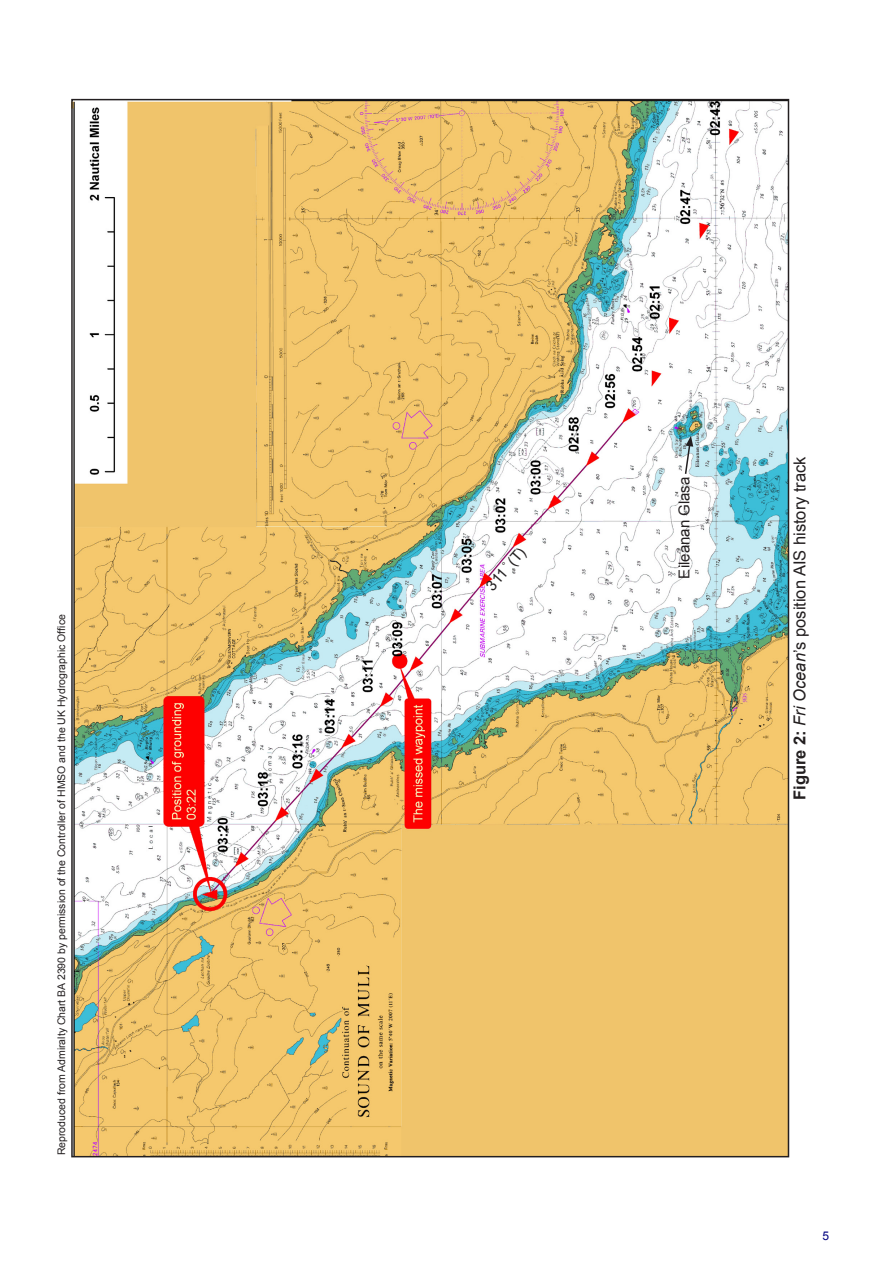
<style>
.page{position:relative;width:893px;height:1263px;background:#fff}
.page>*{position:absolute;margin:0;border:0;box-sizing:border-box;transform-origin:0 0}
.t1{font:16.5px "Arial";color:#231f20}
.t2{font:15px "Arial";color:#231f20}
.t3{font:12px "Arial";color:#000080}
.t4{font:10.5px "Arial";color:#231f20}
.s1{font-weight:700}
.s2{font-style:italic}
</style>
<div class="page">
<img style="left:74px;top:102px;width:712px;height:1052px">
<svg style="left:684px;top:436px;width:9px;height:39px"></svg>
<p class="t4" style="left:55px;top:1155px;width:542px;rotate:-90deg">Reproduced from Admiralty Chart BA 2390 by permission of the Controller of HMSO and the UK Hydrographic Office</p>
<p class="t2" style="left:481px;top:582px;width:53px;rotate:-49deg">311 ̊(T)</p>
<p class="t2" style="left:674px;top:578px;width:103px;rotate:-90deg">Eileanan Glasa</p>
<p class="t1" style="left:789px;top:800px;width:345px;rotate:-90deg"><span class="s1">Figure 2:</span> <span class="s2">Fri Ocean</span>’s position AIS history track</p>
<p class="t3" style="left:822px;top:1228px;width:8px">5</p>
</div>
